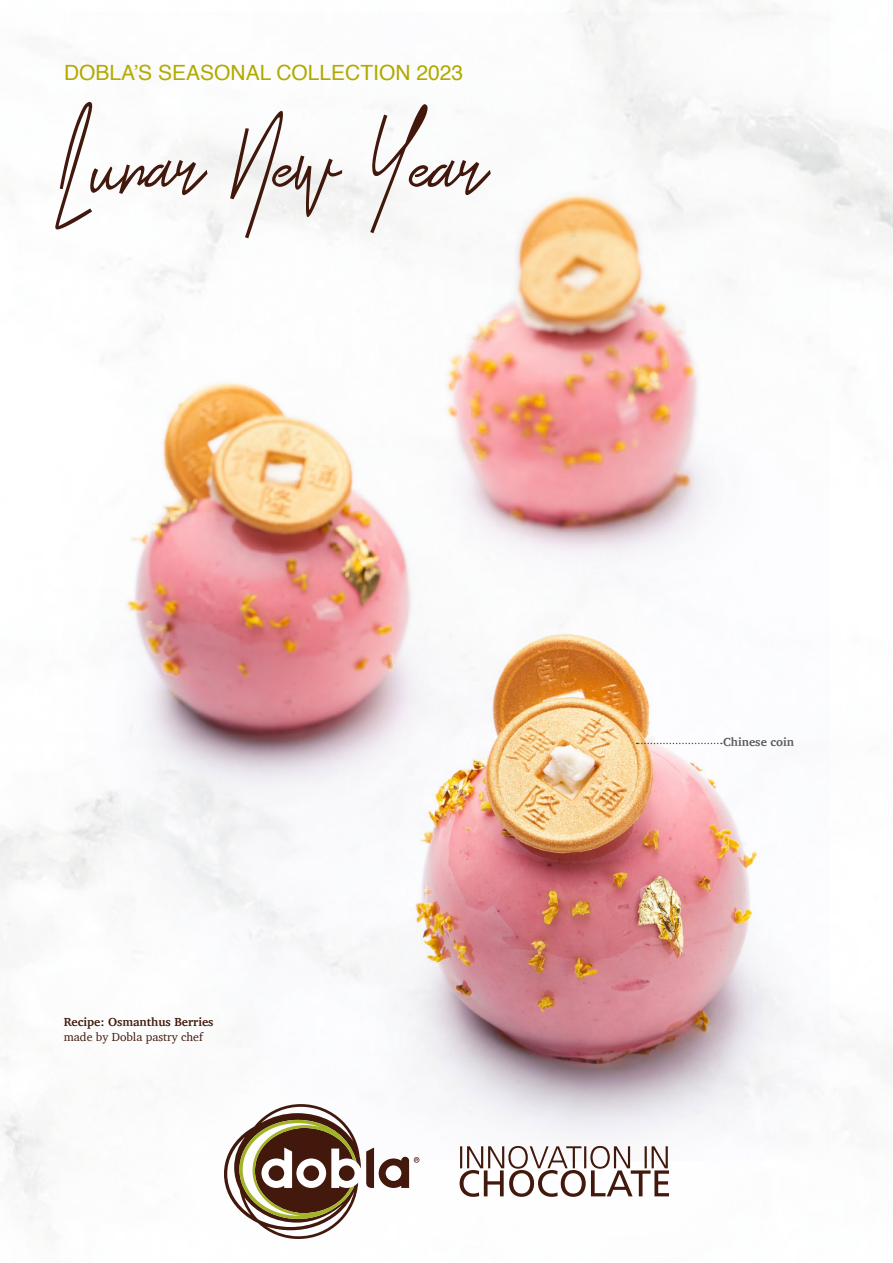
<style>
.page{position:relative;width:893px;height:1263px;background:#fff}
.page>*{position:absolute;margin:0;border:0;box-sizing:border-box;transform-origin:0 0}
.pag1_Otella{font:150px "Otella";color:#42190c}
.pag1_tekst_groen{font:21px "Helvetica";color:#b3ab00}
.t1{font:700 12px "Charter";color:#42190c}
.t2{font:12px "Charter";color:#42190c}
.t3{font:700 12px "Charter";color:#58595b}
</style>
<div class="page">
<svg style="left:224px;top:1160px;width:195px;height:79px"></svg>
<svg style="left:460px;top:1160px;width:209px;height:37px"></svg>
<img style="left:64px;top:12px;width:765px;height:1148px">
<p class="pag1_tekst_groen" style="left:64px;top:56px;width:401px">DOBLA’S SEASONAL COLLECTION 2023</p>
<p class="pag1_Otella" style="left:64px;top:78px;width:427px">Lunar New Year</p>
<p class="t1" style="left:64px;top:1011px;width:151px">Recipe: Osmanthus Berries</p>
<p class="t2" style="left:64px;top:1026px;width:141px">made by Dobla pastry chef</p>
<p class="t3" style="left:723px;top:732px;width:72px">Chinese coin</p>
</div>
